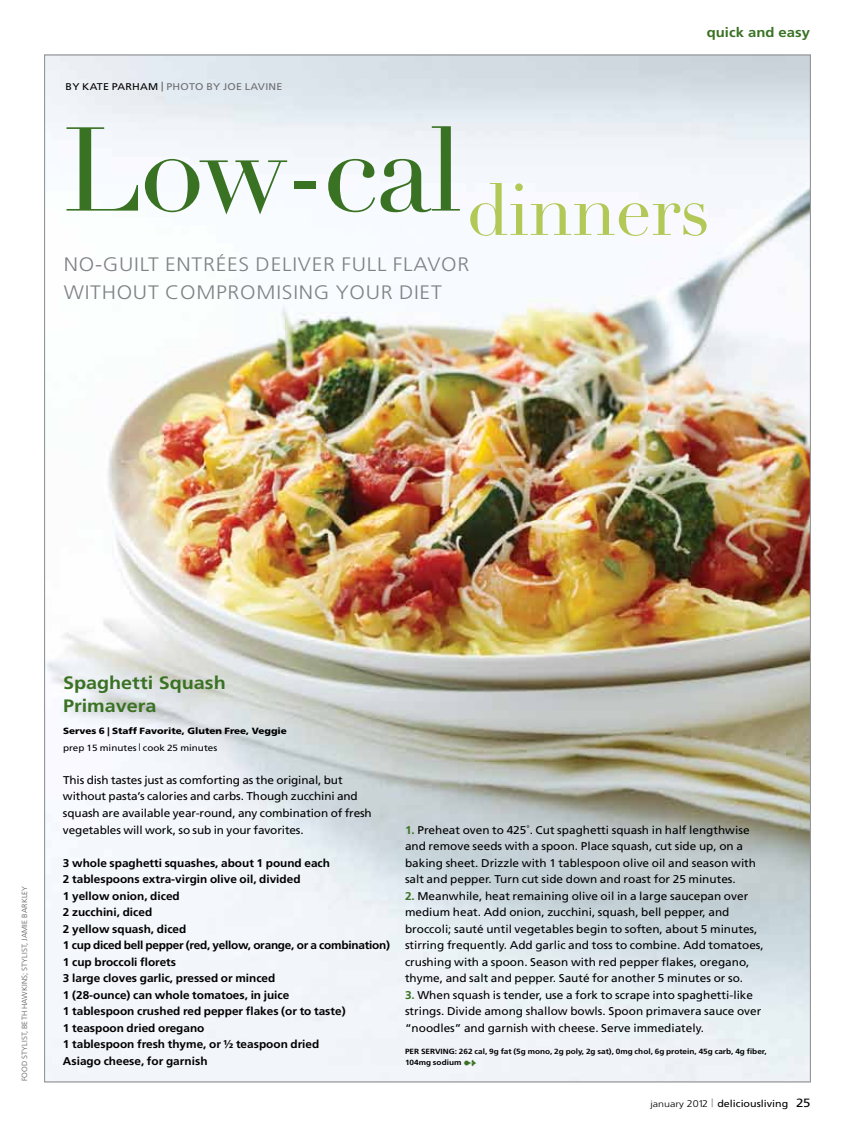
<style>
.page{position:relative;width:864px;height:1134px;background:#fff}
.page>*{position:absolute;margin:0;border:0;box-sizing:border-box;transform-origin:0 0}
.t1{font:117px "Didot LT Std";letter-spacing:-.03em;color:#3a7224}
.t2{font:300 19.5px/28.5px "Frutiger LT Std";letter-spacing:.035em;color:#808285;scale:1.1 1}
.t3{font:700 18px/22.5px "Frutiger LT Std";color:#3a7224;scale:1.1 1}
.t4{font:700 13.5px "Frutiger LT Std";color:#3a7224;scale:1.1 1}
.t5{font:11.25px/16.5px "Frutiger LT Std";color:#000;scale:1.05 1}
.t6{font:700 11.25px/16.5px "Frutiger LT Std";color:#000;scale:1.05 1}
.t7{font:9.75px "Frutiger LT Std";color:#000;scale:1.1 1}
.t8{font:9.75px "Frutiger LT Std";letter-spacing:.02em;color:#6d6e71;scale:1.1 1}
.t9{font:900 9px/16.5px "Frutiger LT Std";color:#000;scale:1.1 1}
.t10{font:700 7.5px/10.5px "Frutiger LT Std";color:#000;scale:1.1 1}
.t11{font:300 7.5px "Frutiger LT Std";letter-spacing:.015em;color:#58595b;scale:1.05 1}
.s1{color:#000}
.s2{color:#58595b}
.s3{font-weight:400}
.s4{font-weight:700;color:#3a7224}
.s5{color:#3a7224}
.s6{font-weight:300;font-size:8.7px}
.s7{font-weight:300}
.s8{font-size:12px}
</style>
<div class="page">
<img style="left:44px;top:54px;width:767px;height:1029px">
<p class="t8" style="left:66px;top:81px;width:199px"><span class="s1">By kate parham</span> <span class="s2">|</span> photo by joe lavine</p>
<p class="t4" style="left:707px;top:25px;width:95px">quick and easy</p>
<h1 class="t1" style="left:63px;top:101px;width:649px">Low-cal<sub>dinners</sub></h1>
<h2 class="t2" style="left:64px;top:250px;width:370px">NO-GUILT ENTRÉES DELIVER FULL FLAVOR<br>WITHOUT COMPROMISING YOUR DIET</h2>
<p class="t11" style="left:20px;top:1081px;width:188px;rotate:-90deg">FOOD STYLIST, BETH HAWKINS; STYLIST, JAMIE BARKLEY</p>
<h3 class="t3" style="left:63px;top:672px;width:150px">Spaghetti Squash<br>Primavera</h3>
<p class="t9" style="left:63px;top:723px;width:205px">Serves 6 | Staff Favorite, Gluten Free, Veggie <span class="s3">prep 15 minutes</span> <sup>|</sup> <span class="s3">cook 25 minutes</span></p>
<p class="t5" style="left:63px;top:772px;width:296px">This dish tastes just as comforting as the original, but without pasta’s calories and carbs. Though zucchini and squash are available year-round, any combination of fresh vegetables will work, so sub in your favorites.</p>
<p class="t6" style="left:63px;top:855px;width:313px">3 whole spaghetti squashes, about 1 pound each<br>2 tablespoons extra-virgin olive oil, divided<br>1 yellow onion, diced<br>2 zucchini, diced<br>2 yellow squash, diced<br>1 cup diced bell pepper (red, yellow, orange, or a combination)<br>1 cup broccoli florets<br>3 large cloves garlic, pressed or minced<br>1 (28-ounce) can whole tomatoes, in juice<br>1 tablespoon crushed red pepper flakes (or to taste)<br>1 teaspoon dried oregano<br>1 tablespoon fresh thyme, or ½ teaspoon dried<br>Asiago cheese, for garnish</p>
<p class="t5" style="left:405px;top:821px;width:336px"><span class="s4">1.</span> Preheat oven to 425˚. Cut spaghetti squash in half lengthwise and remove seeds with a spoon. Place squash, cut side up, on a baking sheet. Drizzle with 1 tablespoon olive oil and season with salt and pepper. Turn cut side down and roast for 25 minutes.</p>
<p class="t5" style="left:405px;top:888px;width:343px"><span class="s4">2.</span> Meanwhile, heat remaining olive oil in a large saucepan over medium heat. Add onion, zucchini, squash, bell pepper, and broccoli; sauté until vegetables begin to soften, about 5 minutes, stirring frequently. Add garlic and toss to combine. Add tomatoes, crushing with a spoon. Season with red pepper flakes, oregano, thyme, and salt and pepper. Sauté for another 5 minutes or so.</p>
<p class="t5" style="left:405px;top:987px;width:341px"><span class="s4">3.</span> When squash is tender, use a fork to scrape into spaghetti-like strings. Divide among shallow bowls. Spoon primavera sauce over “noodles” and garnish with cheese. Serve immediately.</p>
<p class="t10" style="left:405px;top:1047px;width:330px">PER SERVING: 262 cal, 9g fat (5g mono, 2g poly, 2g sat), 0mg chol, 6g protein, 45g carb, 4g fiber,<br>104mg sodium <span class="s5">➻</span></p>
<p class="t7" style="left:650px;top:1098px;width:147px"><span class="s6">JANUARY</span> <span class="s7">2012</span> <sup>|</sup> deliciousliving <span class="s8">25</span></p>
</div>
